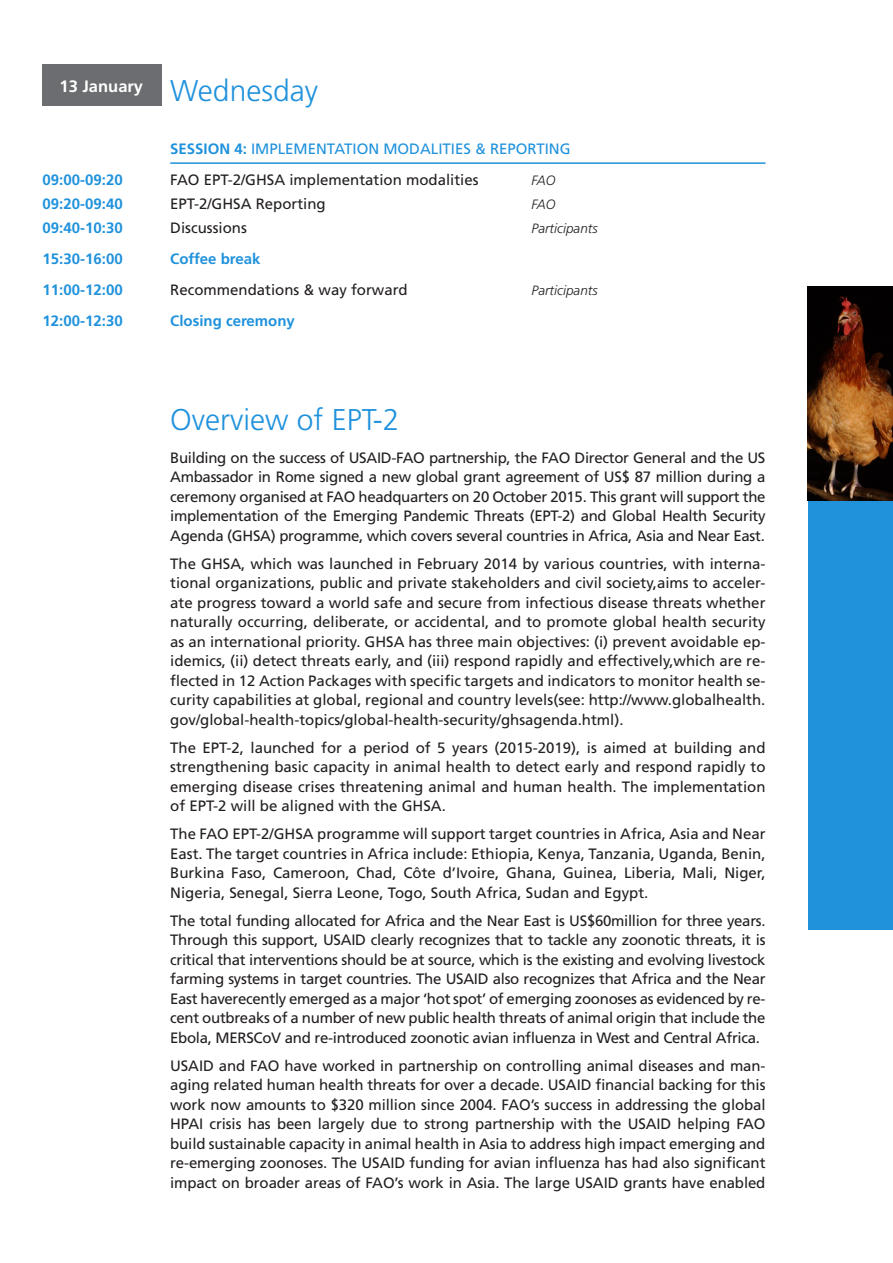
<style>
.page{position:relative;width:893px;height:1263px;background:#fff}
.page>*{position:absolute;margin:0;border:0;box-sizing:border-box;transform-origin:0 0}
.t1{font:300 30px "Frutiger LT Std";color:#2092dc}
.t2{font:700 16.5px "Frutiger LT Std";color:#fff}
.agenda_testo{font:15px/19.5px "Frutiger LT Std";color:#231f20;text-align:justify}
.agenda_testo-2{font:700 15px "Frutiger LT Std";color:#2092dc}
.agenda_session{font:15px "Frutiger LT Std";color:#2092dc}
.agenda_break{font:700 15px "Frutiger LT Std";color:#2092dc}
.agenda_testo-3{font:italic 300 13.5px "Frutiger LT Std";color:#231f20}
.s1{font-weight:300;font-size:30px;color:#2092dc}
.s2{font-weight:700}
</style>
<div class="page">
<img style="left:808px;top:287px;width:85px;height:214px">
<div style="left:808px;top:501px;width:85px;height:428px;background:#2092dc"></div>
<div style="left:43px;top:64px;width:119px;height:42px;background:#6c6d70"></div>
<hr style="left:170px;top:162px;width:595px;height:2px;background:#2092dc">
<p class="t2" style="left:60px;top:76px;width:260px">13 January <span class="s1">Wednesday</span></p>
<p class="agenda_session" style="left:170px;top:140px;width:402px"><span class="s2">SESSION 4:</span> IMPLEMENTATION MODALITIES &amp; REPORTING</p>
<p class="agenda_testo-2" style="left:43px;top:171px;width:82px">09:00-09:20</p>
<p class="agenda_testo" style="left:170px;top:170px;width:310px">FAO EPT-2/GHSA implementation modalities</p>
<p class="agenda_testo-3" style="left:532px;top:172px;width:26px">FAO</p>
<p class="agenda_testo-2" style="left:43px;top:195px;width:82px">09:20-09:40</p>
<p class="agenda_testo" style="left:170px;top:194px;width:157px">EPT-2/GHSA Reporting</p>
<p class="agenda_testo-3" style="left:532px;top:197px;width:26px">FAO</p>
<p class="agenda_testo-2" style="left:43px;top:219px;width:82px">09:40-10:30</p>
<p class="agenda_testo" style="left:170px;top:218px;width:78px">Discussions</p>
<p class="agenda_testo-3" style="left:532px;top:221px;width:67px">Participants</p>
<p class="agenda_break" style="left:43px;top:250px;width:82px">15:30-16:00</p>
<p class="agenda_break" style="left:170px;top:250px;width:92px">Coffee break</p>
<p class="agenda_testo-2" style="left:43px;top:281px;width:82px">11:00-12:00</p>
<p class="agenda_testo" style="left:170px;top:280px;width:239px">Recommendations &amp; way forward</p>
<p class="agenda_testo-3" style="left:532px;top:282px;width:67px">Participants</p>
<p class="agenda_testo-2" style="left:43px;top:312px;width:82px">12:00-12:30</p>
<p class="agenda_testo-2" style="left:170px;top:312px;width:126px">Closing ceremony</p>
<p class="t1" style="left:170px;top:403px;width:231px">Overview of EPT-2</p>
<p class="agenda_testo" style="left:170px;top:448px;width:597px">Building on the success of USAID-FAO partnership, the FAO Director General and the US Ambassador in Rome signed a new global grant agreement of US$ 87 million during a ceremony organised at FAO headquarters on 20 October 2015. This grant will support the implementation of the Emerging Pandemic Threats (EPT-2) and Global Health Security Agenda (GHSA) programme, which covers several countries in Africa, Asia and Near East.</p>
<p class="agenda_testo" style="left:170px;top:554px;width:597px">The GHSA, which was launched in February 2014 by various countries, with interna&shy;tional organizations, public and private stakeholders and civil society,aims to acceler&shy;ate progress toward a world safe and secure from infectious disease threats whether naturally occurring, deliberate, or accidental, and to promote global health security as an international priority. GHSA has three main objectives: (i) prevent avoidable ep&shy;idemics, (ii) detect threats early, and (iii) respond rapidly and effectively,which are re&shy;flected in 12 Action Packages with specific targets and indicators to monitor health se&shy;curity capabilities at global, regional and country levels(see: http://www.globalhealth. gov/global-health-topics/global-health-security/ghsagenda.html).</p>
<p class="agenda_testo" style="left:170px;top:738px;width:597px">The EPT-2, launched for a period of 5 years (2015-2019), is aimed at building and strengthening basic capacity in animal health to detect early and respond rapidly to emerging disease crises threatening animal and human health. The implementation of EPT-2 will be aligned with the GHSA.</p>
<p class="agenda_testo" style="left:170px;top:824px;width:597px">The FAO EPT-2/GHSA programme will support target countries in Africa, Asia and Near East. The target countries in Africa include: Ethiopia, Kenya, Tanzania, Uganda, Benin, Burkina Faso, Cameroon, Chad, Côte d’Ivoire, Ghana, Guinea, Liberia, Mali, Niger, Nigeria, Senegal, Sierra Leone, Togo, South Africa, Sudan and Egypt.</p>
<p class="agenda_testo" style="left:170px;top:911px;width:597px">The total funding allocated for Africa and the Near East is US$60million for three years.<br>Through this support, USAID clearly recognizes that to tackle any zoonotic threats, it is critical that interventions should be at source, which is the existing and evolving livestock farming systems in target countries. The USAID also recognizes that Africa and the Near East haverecently emerged as a major ‘hot spot’ of emerging zoonoses as evidenced by re&shy;cent outbreaks of a number of new public health threats of animal origin that include the Ebola, MERSCoV and re-introduced zoonotic avian influenza in West and Central Africa.</p>
<p class="agenda_testo" style="left:170px;top:1056px;width:597px">USAID and FAO have worked in partnership on controlling animal diseases and man&shy;aging related human health threats for over a decade. USAID financial backing for this work now amounts to $320 million since 2004. FAO’s success in addressing the global HPAI crisis has been largely due to strong partnership with the USAID helping FAO build sustainable capacity in animal health in Asia to address high impact emerging and re-emerging zoonoses. The USAID funding for avian influenza has had also significant impact on broader areas of FAO’s work in Asia. The large USAID grants have enabled</p>
</div>
